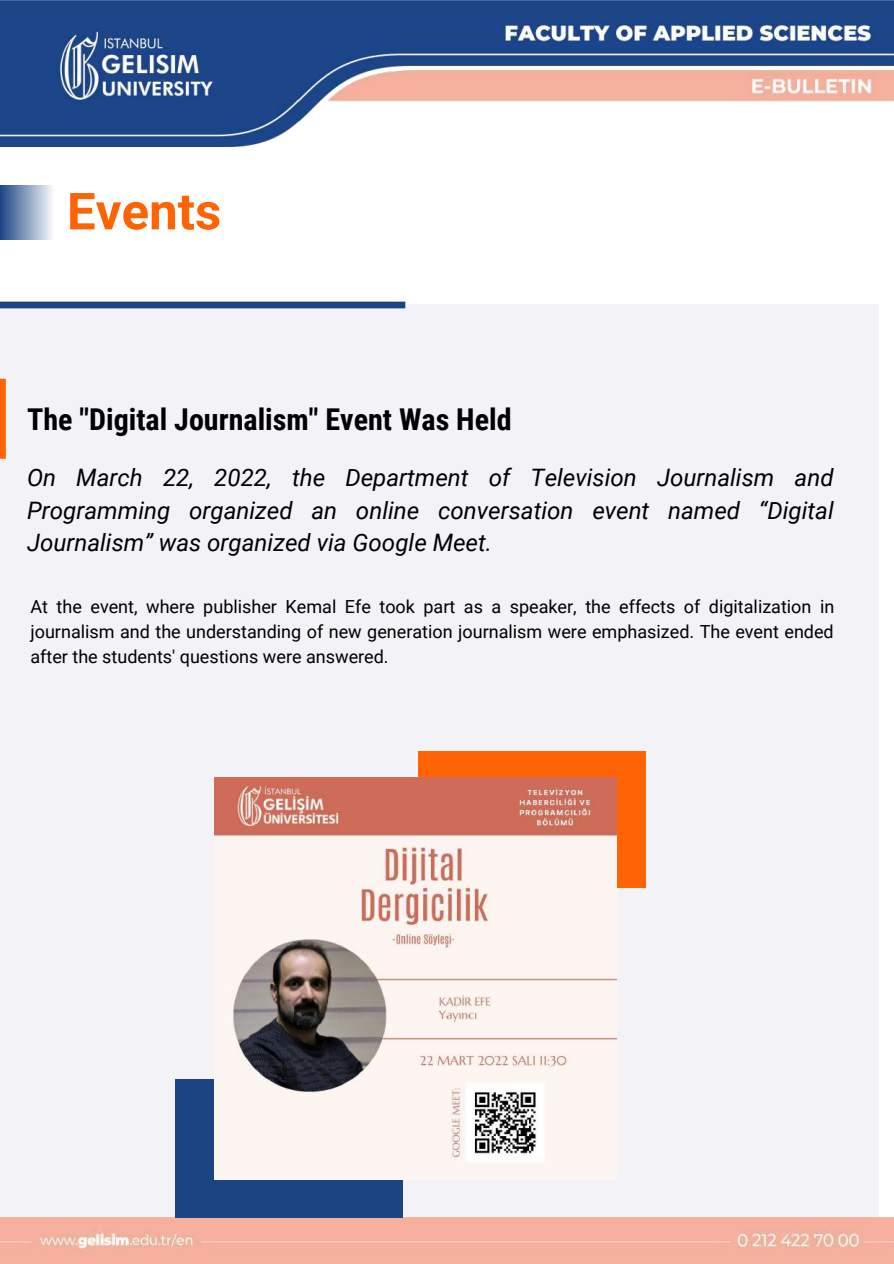
<style>
.page{position:relative;width:894px;height:1264px;background:#fff}
.page>*{position:absolute;margin:0;border:0;box-sizing:border-box;transform-origin:0 0}
.t1{font:700 51px "Roboto";color:#ff6303}
.t2{font:700 30px "Roboto Condensed";color:#000}
.t3{font:italic 24px/32.7px "Roboto";color:#000;text-align:justify}
.t4{font:18px/24.8px "Roboto";color:#000;text-align:justify}
</style>
<div class="page">
<div style="left:0;top:304px;width:878px;height:913px;background:#f2f2f7"></div>
<svg style="left:0;top:301px;width:405px;height:7px;background:#30548d"></svg>
<svg style="left:0;top:379px;width:6px;height:80px"></svg>
<div style="left:0;top:185px;width:54px;height:55px;background:linear-gradient(to right,#1d4583,#f7f8fb)"></div>
<img style="left:0;top:0;width:893px;height:146px">
<img style="left:0;top:1217px;width:893px;height:46px">
<div style="left:176px;top:1079px;width:227px;height:138px;background:#1c4482"></div>
<div style="left:419px;top:751px;width:227px;height:136px;background:#ff6303"></div>
<img style="left:214px;top:777px;width:402px;height:402px">
<h1 class="t1" style="left:67px;top:182px;width:156px">Events</h1>
<h2 class="t2" style="left:27px;top:402px;width:486px">The "Digital Journalism" Event Was Held</h2>
<h3 class="t3" style="left:27px;top:461px;width:808px">On March 22, 2022, the Department of Television Journalism and Programming organized an online conversation event named “Digital Journalism” was organized via Google Meet.</h3>
<p class="t4" style="left:30px;top:594px;width:805px">At the event, where publisher Kemal Efe took part as a speaker, the effects of digitalization in journalism and the understanding of new generation journalism were emphasized. The event ended after the students' questions were answered.</p>
</div>
